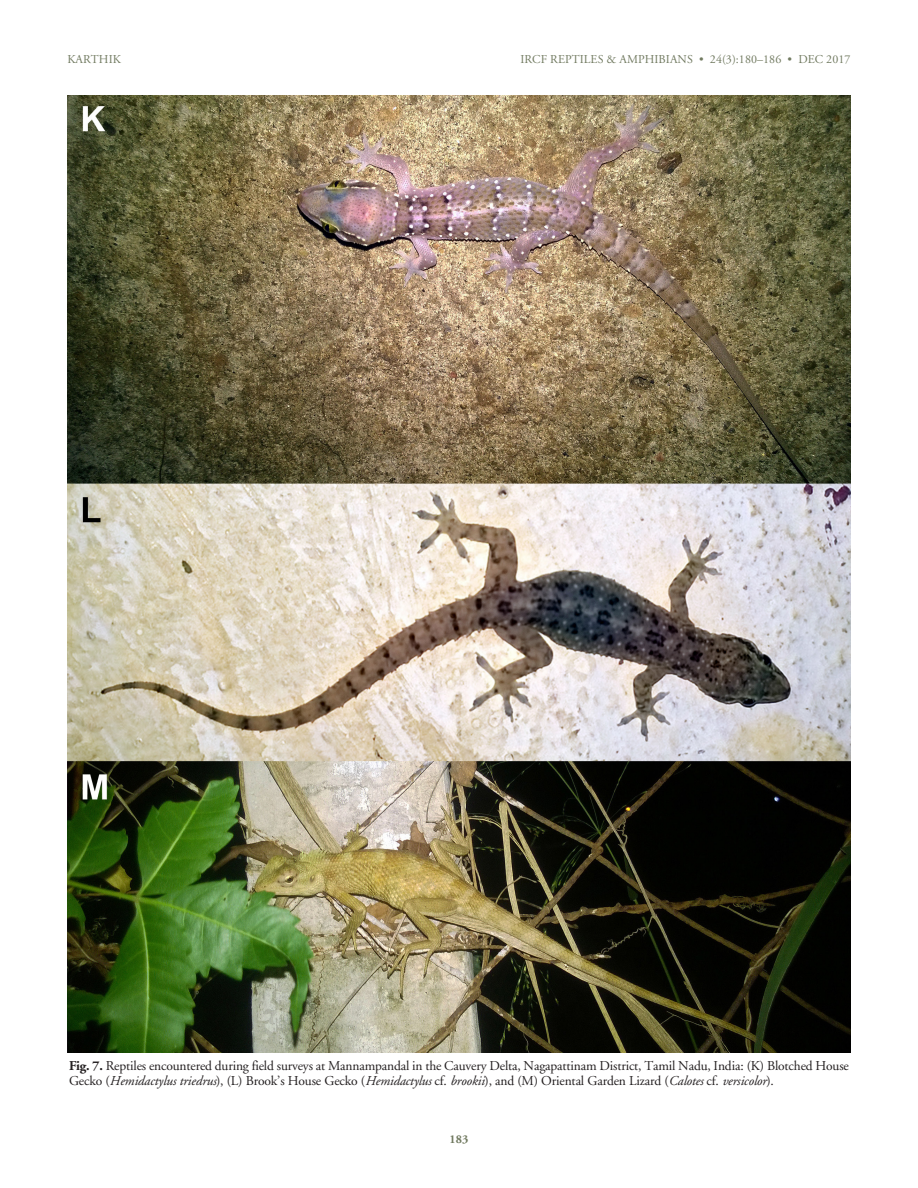
<style>
.page{position:relative;width:918px;height:1188px;background:#fff}
.page>*{position:absolute;margin:0;border:0;box-sizing:border-box;transform-origin:0 0}
.Figure_Caption{font:13.5px/15px "Adobe Garamond";letter-spacing:-.01em;color:#231f20}
.Running_Head_RIGHT{font:12px "Adobe Garamond";letter-spacing:.005em;color:#717a60}
.Running_Head_LEFT{font:12px "Adobe Garamond";letter-spacing:.005em;color:#717a60}
.t1{font:700 12px "Adobe Garamond";color:#717a60}
.s1{font-weight:700}
.s2{font-style:italic}
</style>
<div class="page">
<img style="left:68px;top:95px;width:782px;height:957px">
<p class="Running_Head_LEFT" style="left:68px;top:53px;width:55px">KARTHIK</p>
<p class="Running_Head_RIGHT" style="left:520px;top:53px;width:332px">IRCF REPTILES &amp; AMPHIBIANS • 24(3):180–186 • DEC 2017</p>
<p class="Figure_Caption" style="left:69px;top:1059px;width:781px"><span class="s1">Fig. 7.</span> Reptiles encountered during field surveys at Mannampandal in the Cauvery Delta, Nagapattinam District, Tamil Nadu, India: (K) Blotched House<br>Gecko (<span class="s2">Hemidactylus triedrus</span>), (L) Brook’s House Gecko (<span class="s2">Hemidactylus</span> cf. <span class="s2">brookii</span>), and (M) Oriental Garden Lizard (<span class="s2">Calotes</span> cf. <span class="s2">versicolor</span>).</p>
<p class="t1" style="left:450px;top:1132px;width:20px">183</p>
</div>
